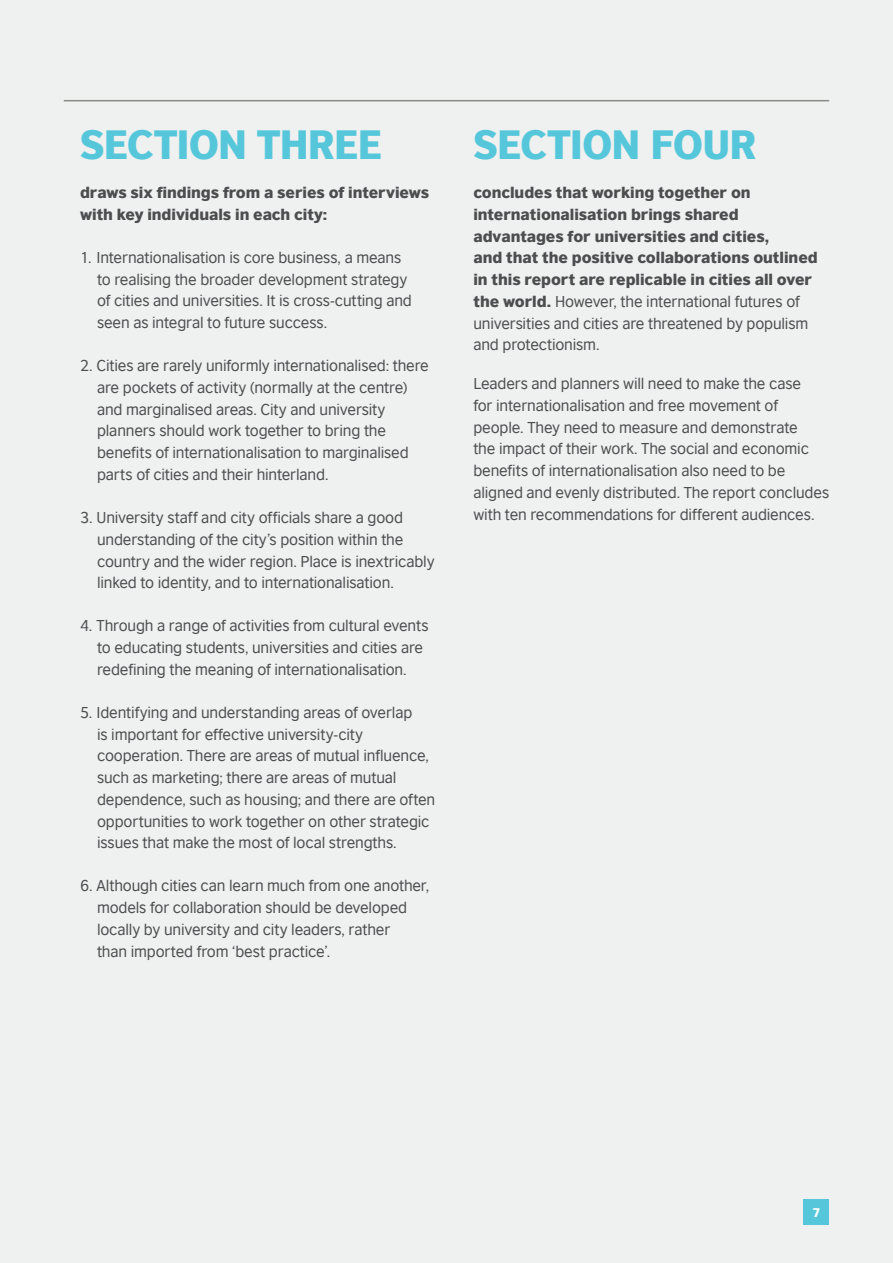
<style>
.page{position:relative;width:893px;height:1263px;background:#eff0f0}
.page>*{position:absolute;margin:0;border:0;box-sizing:border-box;transform-origin:0 0}
.t1{font:900 39px "British Council Sans";letter-spacing:-.025em;color:#56c7da}
.t2{font:15px/21.8px "British Council Sans";letter-spacing:-.01em;color:#4d4d4f}
.t3{font:900 15px/21.8px "British Council Sans";letter-spacing:-.005em;color:#4d4d4f}
.t4{font:900 12px "British Council Sans";color:#fff}
.s1{font-weight:400}
</style>
<div class="page">
<div style="left:804px;top:1199px;width:25px;height:26px;background:#56c7da"></div>
<hr style="left:64px;top:100px;width:765px;height:1px;background:#888c86">
<h1 class="t1" style="left:80px;top:109px;width:304px">SECTION THREE</h1>
<p class="t3" style="left:80px;top:180px;width:351px">draws six findings from a series of interviews with key individuals in each city:</p>
<p class="t2" style="left:97px;top:245px;width:316px;text-indent:-17px">1. Internationalisation is core business, a means to realising the broader development strategy of cities and universities. It is cross-cutting and seen as integral to future success.</p>
<p class="t2" style="left:97px;top:353px;width:333px;text-indent:-17px">2. Cities are rarely uniformly internationalised: there are pockets of activity (normally at the centre) and marginalised areas. City and university planners should work together to bring the benefits of internationalisation to marginalised parts of cities and their hinterland.</p>
<p class="t2" style="left:97px;top:505px;width:339px;text-indent:-17px">3. University staff and city officials share a good understanding of the city’s position within the country and the wider region. Place is inextricably linked to identity, and to internationalisation.</p>
<p class="t2" style="left:97px;top:613px;width:333px;text-indent:-17px">4. Through a range of activities from cultural events to educating students, universities and cities are redefining the meaning of internationalisation.</p>
<p class="t2" style="left:97px;top:700px;width:340px;text-indent:-17px">5. Identifying and understanding areas of overlap<br>is important for effective university-city cooperation. There are areas of mutual influence, such as marketing; there are areas of mutual dependence, such as housing; and there are often opportunities to work together on other strategic issues that make the most of local strengths.</p>
<p class="t2" style="left:97px;top:873px;width:334px;text-indent:-17px">6. Although cities can learn much from one another, models for collaboration should be developed locally by university and city leaders, rather<br>than imported from ‘best practice’.</p>
<h1 class="t1" style="left:473px;top:109px;width:285px">SECTION FOUR</h1>
<p class="t3" style="left:473px;top:180px;width:346px">concludes that working together on internationalisation brings shared advantages for universities and cities,<br>and that the positive collaborations outlined in this report are replicable in cities all over the world. <span class="s1">However, the international futures of universities and cities are threatened by populism and protectionism.</span></p>
<p class="t2" style="left:473px;top:371px;width:357px">Leaders and planners will need to make the case<br>for internationalisation and free movement of people. They need to measure and demonstrate<br>the impact of their work. The social and economic benefits of internationalisation also need to be aligned and evenly distributed. The report concludes with ten recommendations for different audiences.</p>
<p class="t4" style="left:812px;top:1201px;width:9px">7</p>
</div>
